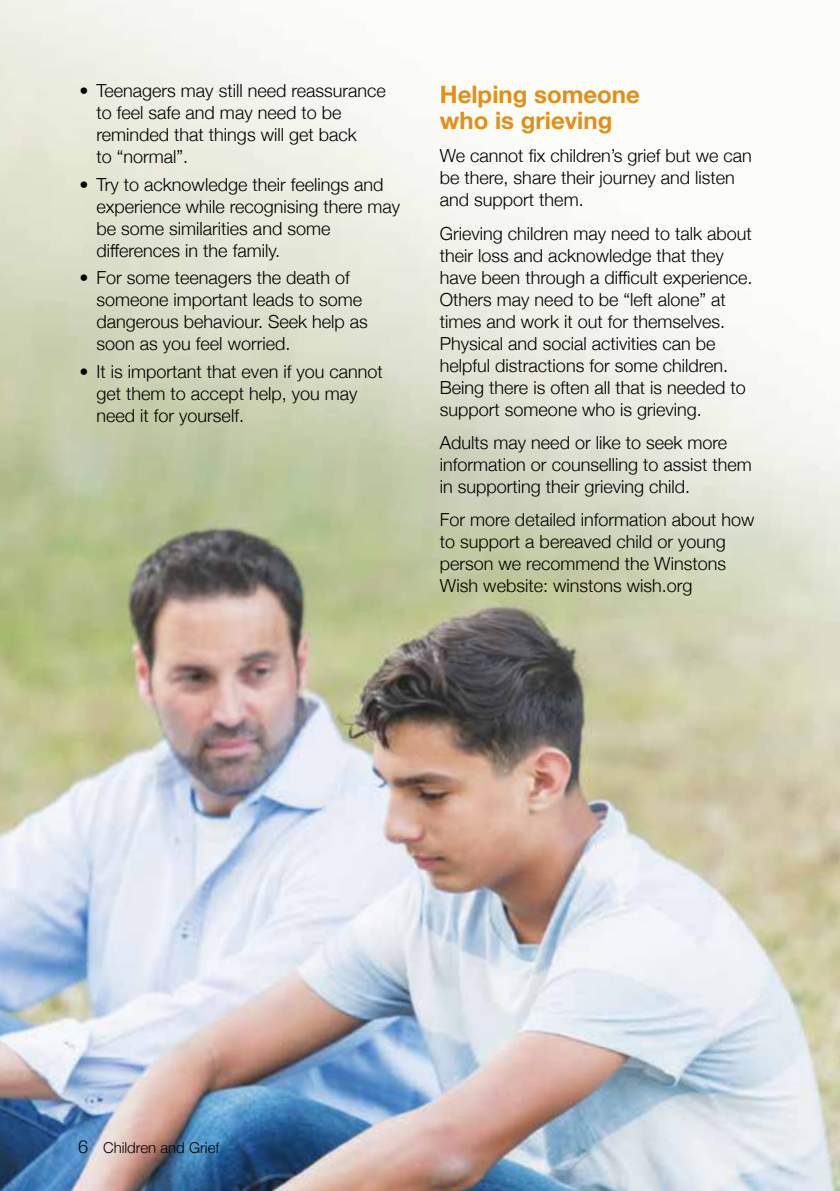
<style>
.page{position:relative;width:840px;height:1191px;background:#fff}
.page>*{position:absolute;margin:0;border:0;box-sizing:border-box;transform-origin:0 0}
.t1{font:700 24px/26px "Helvetica Neue";color:#e18f19}
.t2{font:300 18px/22px "Helvetica Neue";color:#000}
.t3{font:300 15px "Helvetica Neue";color:#000}
.s1{font-size:18px}
</style>
<div class="page">
<img style="left:0;top:0;width:839px;height:1191px">
<p class="t2" style="left:96px;top:78px;width:291px;text-indent:-17px">• Teenagers may still need reassurance to feel safe and may need to be reminded that things will get back<br>to “normal”.</p>
<p class="t2" style="left:96px;top:172px;width:305px;text-indent:-17px">• Try to acknowledge their feelings and experience while recognising there may be some similarities and some differences in the family.</p>
<p class="t2" style="left:96px;top:265px;width:273px;text-indent:-17px">• For some teenagers the death of someone important leads to some dangerous behaviour. Seek help as soon as you feel worried.</p>
<p class="t2" style="left:96px;top:359px;width:288px;text-indent:-17px">• It is important that even if you cannot get them to accept help, you may need it for yourself.</p>
<h1 class="t1" style="left:439px;top:82px;width:201px">Helping someone who is grieving</h1>
<p class="t2" style="left:439px;top:143px;width:313px">We cannot fix children’s grief but we can be there, share their journey and listen and support them.</p>
<p class="t2" style="left:439px;top:221px;width:314px">Grieving children may need to talk about their loss and acknowledge that they have been through a difficult experience.<br>Others may need to be “left alone” at times and work it out for themselves.<br>Physical and social activities can be helpful distractions for some children.<br>Being there is often all that is needed to support someone who is grieving.</p>
<p class="t2" style="left:439px;top:430px;width:313px">Adults may need or like to seek more information or counselling to assist them in supporting their grieving child.</p>
<p class="t2" style="left:439px;top:507px;width:316px">For more detailed information about how to support a bereaved child or young person we recommend the Winstons Wish website: winstons wish.org</p>
<p class="t3" style="left:78px;top:1135px;width:143px"><span class="s1">6</span> Children and Grief</p>
</div>
